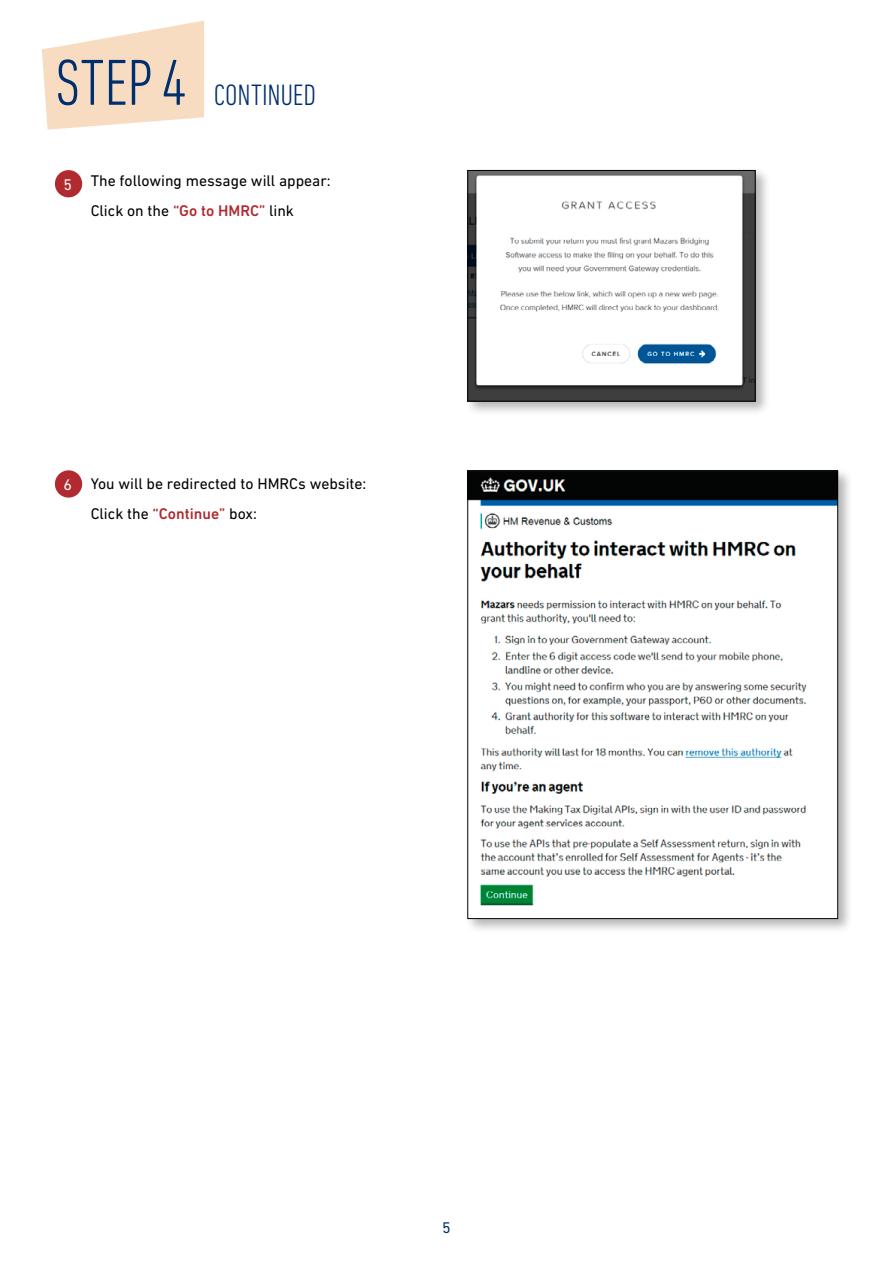
<style>
.page{position:relative;width:893px;height:1263px;background:#fff}
.page>*{position:absolute;margin:0;border:0;box-sizing:border-box;transform-origin:0 0}
.t1{font:300 condensed 30px "DIN Next LT Pro";color:#002f6e}
.t2{font:15.75px/30.2px "DIN Next LT Pro";color:#000}
.t3{font:15.75px "DIN Next LT Pro";color:#002f6e}
.t4{font:15.75px "DIN Next LT Pro";color:#fff}
.s1{font-size:66px}
.s2{font-weight:500;color:#b02a2f}
.s3{color:#fff}
</style>
<div class="page">
<svg style="left:42px;top:21px;width:162px;height:109px"></svg>
<div style="left:464px;top:167px;width:307px;height:250px;background:#000;opacity:.3"></div>
<img style="left:469px;top:172px;width:285px;height:227px">
<div style="left:467px;top:170px;width:289px;height:231px;border:1px solid #000"></div>
<div style="left:464px;top:467px;width:389px;height:467px;background:#000;opacity:.3"></div>
<img style="left:469px;top:472px;width:367px;height:445px">
<div style="left:55px;top:170px;width:27px;height:27px;background:#b02a2f;border-radius:50%"></div>
<div style="left:55px;top:470px;width:27px;height:28px;background:#b02a2f;border-radius:50%"></div>
<h1 class="t1" style="left:55px;top:78px;width:262px"><span class="s1">STEP 4</span> CONTINUED</h1>
<p class="t4" style="left:63px;top:175px;width:10px">5</p>
<p class="t2" style="left:91px;top:166px;width:241px">The following message will appear:<br>Click on the <span class="s2">“Go to HMRC”</span> link</p>
<p class="t2" style="left:91px;top:468px;width:277px;text-indent:-27px"><span class="s3">6</span> You will be redirected to HMRCs website:<br>Click the <span class="s2">“Continue”</span> box:</p>
<p class="t3" style="left:442px;top:1219px;width:10px">5</p>
</div>
